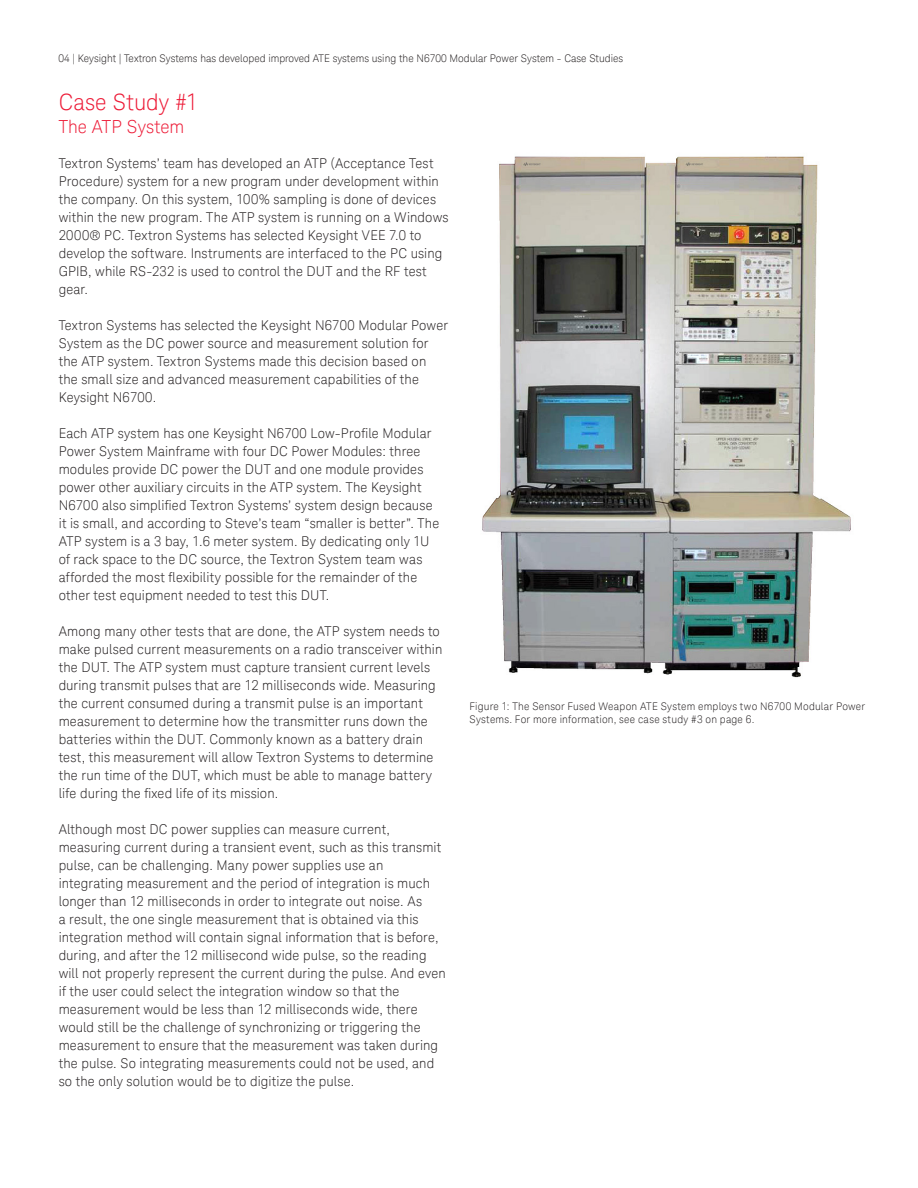
<style>
.page{position:relative;width:918px;height:1188px;background:#fff}
.page>*{position:absolute;margin:0;border:0;box-sizing:border-box;transform-origin:0 0}
.K_Heading_1{font:300 22.5px "Keysight Sans";letter-spacing:.005em;color:#ed1a36}
.K_Heading_1-2{font:300 18px "Keysight Sans";letter-spacing:.005em;color:#ed1a36}
.K_Body_Text{font:300 13.5px/18px "Keysight Sans";letter-spacing:.01em;color:#231f20}
.K_Captions{font:300 10.5px/13.5px "Keysight Sans";letter-spacing:.01em;color:#231f20}
</style>
<div class="page">
<img style="left:482px;top:156px;width:369px;height:522px">
<p class="K_Captions" style="left:59px;top:51px;width:566px">04 | Keysight | Textron Systems has developed improved ATE systems using the N6700 Modular Power System - Case Studies</p>
<p class="K_Heading_1" style="left:59px;top:89px;width:141px">Case Study #1</p>
<p class="K_Heading_1-2" style="left:59px;top:116px;width:127px">The ATP System</p>
<p class="K_Body_Text" style="left:59px;top:154px;width:391px">Textron Systems’ team has developed an ATP (Acceptance Test Procedure) system for a new program under development within the company. On this system, 100% sampling is done of devices within the new program. The ATP system is running on a Windows 2000® PC. Textron Systems has selected Keysight VEE 7.0 to develop the software. Instruments are interfaced to the PC using</p>
<p class="K_Body_Text" style="left:59px;top:262px;width:370px">GPIB, while RS-232 is used to control the DUT and the RF test gear.</p>
<p class="K_Body_Text" style="left:59px;top:316px;width:391px">Textron Systems has selected the Keysight N6700 Modular Power System as the DC power source and measurement solution for the ATP system. Textron Systems made this decision based on the small size and advanced measurement capabilities of the Keysight N6700.</p>
<p class="K_Body_Text" style="left:59px;top:424px;width:382px">Each ATP system has one Keysight N6700 Low-Profile Modular Power System Mainframe with four DC Power Modules: three modules provide DC power the DUT and one module provides power other auxiliary circuits in the ATP system. The Keysight N6700 also simplified Textron Systems’ system design because it is small, and according to Steve’s team “smaller is better”. The ATP system is a 3 bay, 1.6 meter system. By dedicating only 1U</p>
<p class="K_Body_Text" style="left:59px;top:550px;width:365px">of rack space to the DC source, the Textron System team was</p>
<p class="K_Body_Text" style="left:59px;top:568px;width:360px">afforded the most flexibility possible for the remainder of the other test equipment needed to test this DUT.</p>
<p class="K_Body_Text" style="left:59px;top:622px;width:385px">Among many other tests that are done, the ATP system needs to make pulsed current measurements on a radio transceiver within the DUT. The ATP system must capture transient current levels during transmit pulses that are 12 milliseconds wide. Measuring the current consumed during a transmit pulse is an important measurement to determine how the transmitter runs down the batteries within the DUT. Commonly known as a battery drain test, this measurement will allow Textron Systems to determine the run time of the DUT, which must be able to manage battery life during the fixed life of its mission.</p>
<p class="K_Body_Text" style="left:59px;top:820px;width:389px">Although most DC power supplies can measure current, measuring current during a transient event, such as this transmit pulse, can be challenging. Many power supplies use an integrating measurement and the period of integration is much longer than 12 milliseconds in order to integrate out noise. As<br>a result, the one single measurement that is obtained via this integration method will contain signal information that is before, during, and after the 12 millisecond wide pulse, so the reading will not properly represent the current during the pulse. And even if the user could select the integration window so that the measurement would be less than 12 milliseconds wide, there would still be the challenge of synchronizing or triggering the measurement to ensure that the measurement was taken during the pulse. So integrating measurements could not be used, and so the only solution would be to digitize the pulse.</p>
<p class="K_Captions" style="left:469px;top:699px;width:397px">Figure 1: The Sensor Fused Weapon ATE System employs two N6700 Modular Power<br>Systems. For more information, see case study #3 on page 6.</p>
</div>
